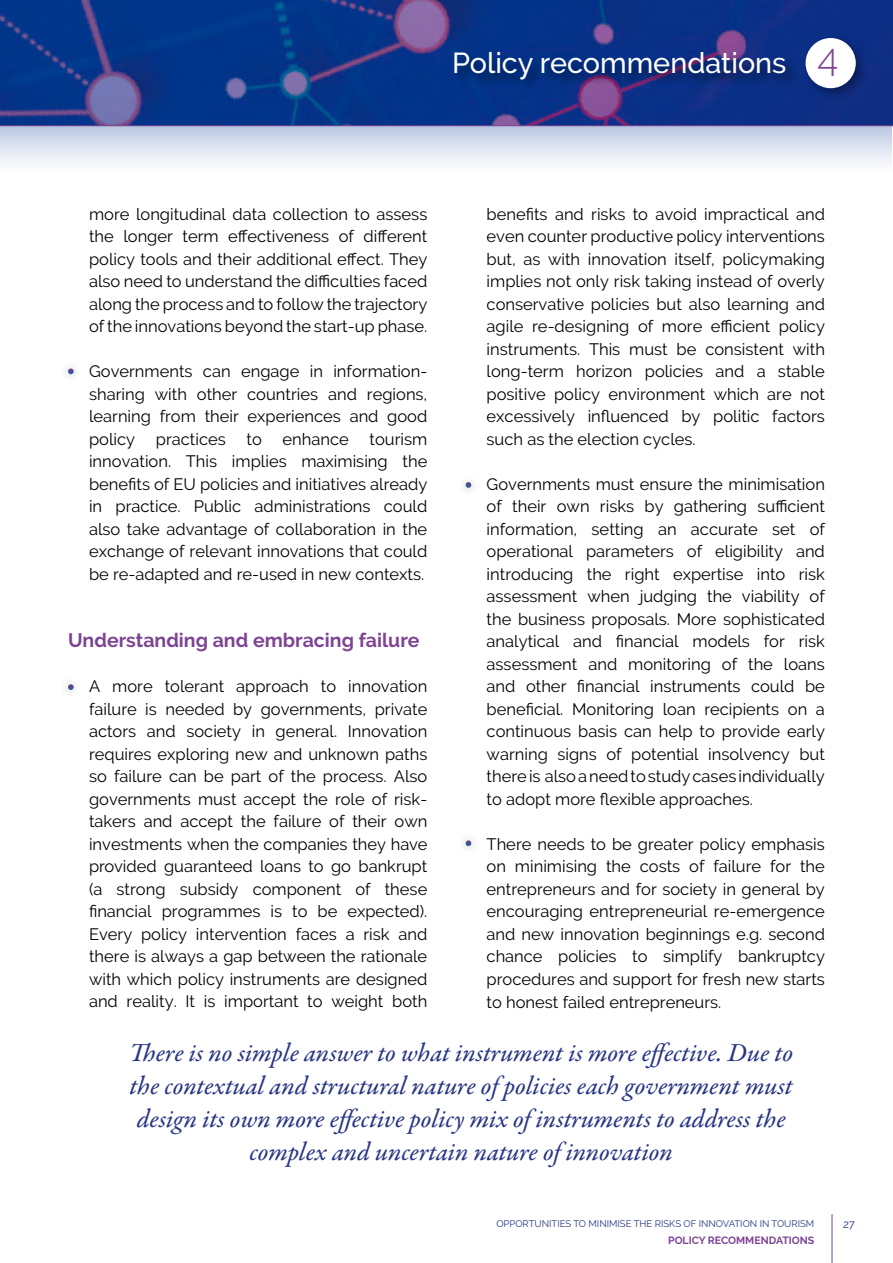
<style>
.page{position:relative;width:893px;height:1263px;background:#fff}
.page>*{position:absolute;margin:0;border:0;box-sizing:border-box;transform-origin:0 0}
.t1{font:500 28.8px "Raleway";color:#fff}
.t2{font:26.25px/33px "Garamond Premr Pro Med It";letter-spacing:-.005em;color:#283583;text-align:center}
.t3{font:700 19.5px "Raleway";color:#7d4494}
.t4{font:16.5px/22.5px "Raleway";color:#000;text-align:justify}
.t5{font:11.25px "Raleway";color:#283583}
.t6{font:700 10.5px "Raleway";color:#7d4494}
.t7{font:9.6px "Raleway";color:#283583}
.s1{font-weight:300;font-size:38.85px;color:#7d4494}
</style>
<div class="page">
<svg style="left:0;top:126px;width:893px;height:37px"></svg>
<img style="left:0;top:0;width:893px;height:125px">
<hr style="left:832px;top:1214px;width:1px;height:49px;background:#7d4494">
<hr style="left:0;top:125px;width:893px;height:1px;background:#7d4494">
<div style="left:452px;top:50px;width:348px;height:43px;background:#000;opacity:.51"></div>
<div style="left:801px;top:34px;width:68px;height:68px;background:#000;opacity:.37"></div>
<div style="left:806px;top:38px;width:50px;height:50px;background:#fff;border-radius:50%"></div>
<svg style="left:68px;top:684px;width:6px;height:6px"></svg>
<svg style="left:466px;top:840px;width:5px;height:6px"></svg>
<svg style="left:68px;top:369px;width:6px;height:5px"></svg>
<svg style="left:466px;top:482px;width:5px;height:6px"></svg>
<h1 class="t1" style="left:452px;top:46px;width:388px">Policy recommendations <span class="s1">4</span></h1>
<p class="t4" style="left:89px;top:202px;width:340px">more longitudinal data collection to assess the longer term effectiveness of different policy tools and their additional effect. They also need to understand the difficulties faced along the process and to follow the trajectory of the innovations beyond the start-up phase.</p>
<p class="t4" style="left:89px;top:360px;width:340px">Governments can engage in information&shy;sharing with other countries and regions, learning from their experiences and good policy</p>
<p class="t4" style="left:89px;top:428px;width:340px;text-indent:281px">tourism innovation. This implies maximising the benefits of EU policies and initiatives already in practice. Public administrations could also take advantage of collaboration in the exchange of relevant innovations that could be re-adapted and re-used in new contexts.</p>
<p class="t4" style="left:156px;top:428px;width:71px">practices</p>
<p class="t4" style="left:246px;top:428px;width:17px">to</p>
<p class="t4" style="left:283px;top:428px;width:68px">enhance</p>
<p class="t3" style="left:68px;top:629px;width:353px">Understanding and embracing failure</p>
<p class="t4" style="left:89px;top:675px;width:340px">A more tolerant approach to innovation failure is needed by governments, private actors and society in general. Innovation requires exploring new and unknown paths so failure can be part of the process. Also governments must accept the role of risk&shy;takers and accept the failure of their own investments when the companies they have provided guaranteed loans to go bankrupt (a strong subsidy component of these financial programmes is to be expected).<br>Every policy intervention faces a risk and there is always a gap between the rationale with which policy instruments are designed and reality. It is important to weight both</p>
<p class="t4" style="left:487px;top:203px;width:340px">benefits and risks to avoid impractical and even counter productive policy interventions but, as with innovation itself, policymaking implies not only risk taking instead of overly conservative policies but also learning and agile re-designing of more efficient policy instruments. This must be consistent with long-term horizon policies and a stable positive policy environment which are not excessively influenced by politic factors such as the election cycles.</p>
<p class="t4" style="left:487px;top:473px;width:340px">Governments must ensure the minimisation of their own risks by gathering sufficient information, setting an accurate set of operational parameters of eligibility and introducing the right expertise into risk assessment when judging the viability of the business proposals. More sophisticated analytical and financial models for risk assessment and monitoring of the loans and other financial instruments could be beneficial. Monitoring loan recipients on a continuous basis can help to provide early warning signs of potential insolvency but there is also a need to study cases individually to adopt more flexible approaches.</p>
<p class="t4" style="left:487px;top:833px;width:340px">There needs to be greater policy emphasis on minimising the costs of failure for the entrepreneurs and for society in general by encouraging entrepreneurial re-emergence and new innovation beginnings e.g. second chance policies to simplify bankruptcy procedures and support for fresh new starts to honest failed entrepreneurs.</p>
<p class="t2" style="left:129px;top:1038px;width:665px">There is no simple answer to what instrument is more effective. Due to the contextual and structural nature of policies each government must design its own more effective policy mix of instruments to address the complex and uncertain nature of innovation</p>
<p class="t7" style="left:496px;top:1218px;width:319px">OPPORTUNITIES TO MINIMISE THE RISKS OF INNOVATION IN TOURISM</p>
<p class="t5" style="left:843px;top:1217px;width:13px">27</p>
<p class="t6" style="left:668px;top:1234px;width:148px">POLICY RECOMMENDATIONS</p>
</div>
